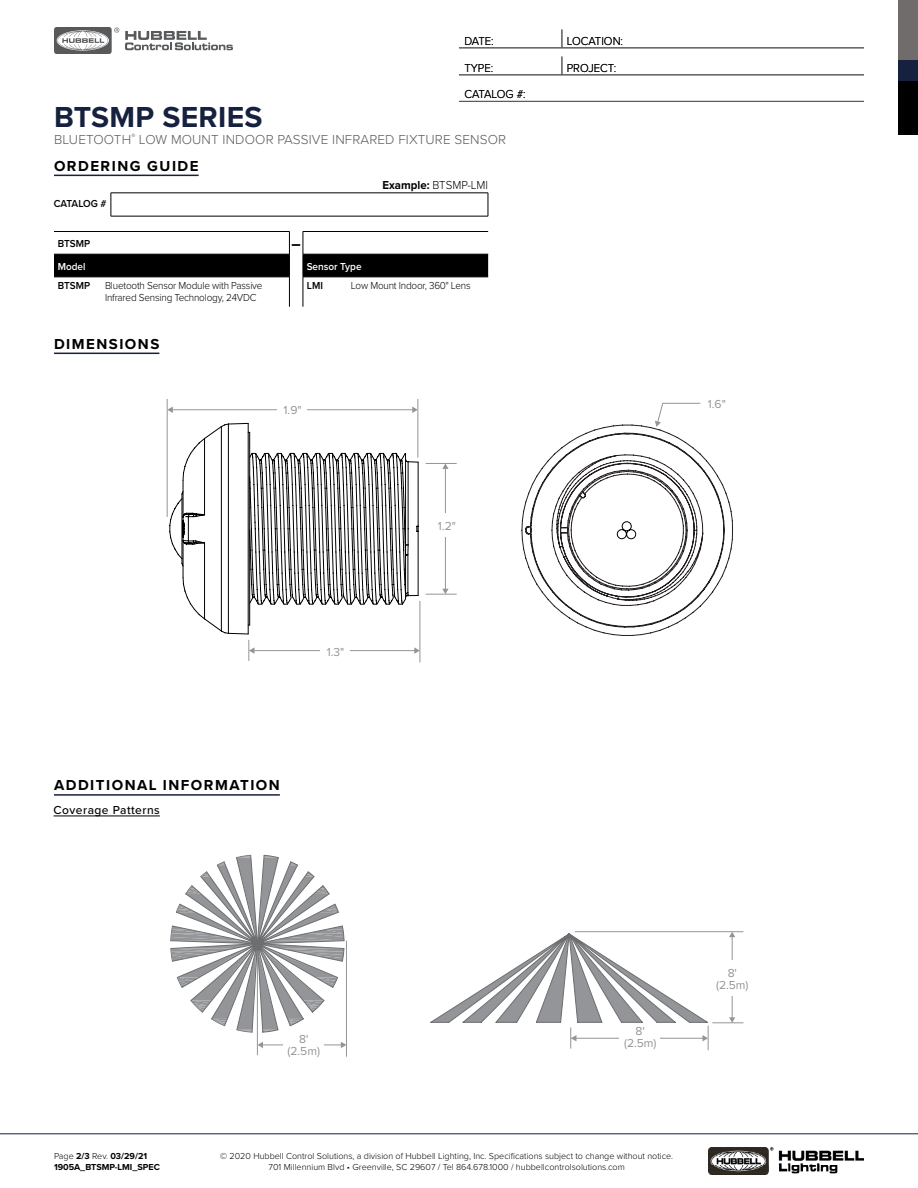
<style>
.page{position:relative;width:918px;height:1188px;background:#fff}
.page>*{position:absolute;margin:0;border:0;box-sizing:border-box;transform-origin:0 0}
.t1{font:700 30px "Proxima Nova";letter-spacing:.01em;color:#15213f}
.t2{font:700 16.5px "Proxima Nova";color:#000;scale:.95 1}
.t3{font:700 15px "Proxima Nova";letter-spacing:.1em;color:#000}
.t4{font:300 13.5px "Proxima Nova";letter-spacing:.01em;color:#58595b}
.t5{font:300 12px "Proxima Nova";color:#000;scale:.95 1}
.t6{font:12px/12px "Proxima Nova";color:#939598;text-align:center}
.t7{font:500 12px "Proxima Nova";letter-spacing:.04em;color:#000}
.t8{font:300 12px "Proxima Nova";letter-spacing:-.02em;color:#000;scale:.95 1}
.t9{font:300 10.5px/12px "Proxima Nova";letter-spacing:-.02em;color:#000;scale:.95 1}
.t10{font:600 10.5px "Proxima Nova";color:#000;scale:.95 1}
.t11{font:600 10.5px "Proxima Nova";color:#fff;scale:.95 1}
.t12{font:300 9px/10.8px "Proxima Nova";color:#000;text-align:center}
.t13{font:700 9px/10.8px "Proxima Nova";color:#000}
.s1{font-weight:700}
.s2{font-weight:300}
</style>
<div class="page">
<hr style="left:0;top:1134px;width:918px;height:1px;background:#15213f">
<img style="left:708px;top:1148px;width:156px;height:26px">
<div style="left:898px;top:81px;width:20px;height:54px;background:#000"></div>
<div style="left:898px;top:0;width:20px;height:61px;background:#6f6c6b"></div>
<div style="left:898px;top:61px;width:20px;height:20px;background:#15213f"></div>
<svg style="left:125px;top:31px;width:108px;height:19px"></svg>
<svg style="left:54px;top:27px;width:65px;height:27px"></svg>
<hr style="left:54px;top:175px;width:145px;height:1px;background:#15213f">
<hr style="left:459px;top:48px;width:405px;height:1px;background:#58595b">
<svg style="left:562px;top:30px;width:1px;height:18px"></svg>
<hr style="left:459px;top:75px;width:405px;height:1px;background:#58595b">
<hr style="left:459px;top:101px;width:405px;height:1px;background:#58595b">
<svg style="left:562px;top:57px;width:1px;height:18px"></svg>
<hr style="left:54px;top:277px;width:236px;height:1px;background:#000">
<hr style="left:54px;top:231px;width:236px;height:1px;background:#000">
<hr style="left:303px;top:231px;width:185px;height:1px;background:#000">
<hr style="left:303px;top:277px;width:185px;height:1px;background:#000">
<hr style="left:303px;top:277px;width:1px;height:30px;background:#000">
<svg style="left:54px;top:232px;width:434px;height:45px"></svg>
<hr style="left:289px;top:277px;width:1px;height:30px;background:#000">
<hr style="left:111px;top:193px;width:377px;height:1px;background:#000">
<svg style="left:111px;top:193px;width:1px;height:23px"></svg>
<svg style="left:488px;top:193px;width:1px;height:23px"></svg>
<hr style="left:111px;top:216px;width:377px;height:1px;background:#000">
<hr style="left:54px;top:353px;width:105px;height:1px;background:#15213f">
<hr style="left:54px;top:816px;width:106px;height:1px;background:#000">
<hr style="left:54px;top:794px;width:226px;height:2px;background:#15213f">
<hr style="left:167px;top:399px;width:1px;height:118px;background:#939598">
<hr style="left:418px;top:399px;width:1px;height:59px;background:#939598">
<hr style="left:172px;top:410px;width:241px;height:1px;background:#939598">
<svg style="left:167px;top:407px;width:6px;height:6px"></svg>
<svg style="left:412px;top:407px;width:6px;height:6px"></svg>
<div style="left:277px;top:395px;width:30px;height:26px;background:#fff"></div>
<hr style="left:420px;top:601px;width:1px;height:61px;background:#939598">
<hr style="left:254px;top:650px;width:161px;height:1px;background:#939598">
<svg style="left:249px;top:640px;width:5px;height:21px"></svg>
<svg style="left:414px;top:647px;width:6px;height:7px"></svg>
<div style="left:320px;top:637px;width:30px;height:26px;background:#fff"></div>
<svg style="left:181px;top:423px;width:238px;height:211px"></svg>
<hr style="left:426px;top:463px;width:31px;height:1px;background:#939598">
<hr style="left:426px;top:594px;width:31px;height:1px;background:#939598">
<hr style="left:445px;top:468px;width:1px;height:122px;background:#939598">
<svg style="left:442px;top:464px;width:7px;height:5px"></svg>
<svg style="left:442px;top:589px;width:7px;height:5px"></svg>
<div style="left:432px;top:514px;width:29px;height:23px;background:#fff"></div>
<hr style="left:257px;top:948px;width:1px;height:107px;background:#939598">
<hr style="left:346px;top:941px;width:1px;height:116px;background:#939598">
<hr style="left:262px;top:1045px;width:80px;height:1px;background:#939598">
<svg style="left:257px;top:1042px;width:6px;height:6px"></svg>
<svg style="left:341px;top:1042px;width:5px;height:6px"></svg>
<svg style="left:171px;top:855px;width:173px;height:178px"></svg>
<div style="left:283px;top:1030px;width:41px;height:16px;background:#fff"></div>
<hr style="left:575px;top:931px;width:168px;height:1px;background:#939598">
<hr style="left:712px;top:1023px;width:31px;height:1px;background:#939598">
<hr style="left:732px;top:936px;width:1px;height:82px;background:#939598">
<svg style="left:729px;top:932px;width:6px;height:5px"></svg>
<svg style="left:729px;top:1017px;width:6px;height:6px"></svg>
<div style="left:718px;top:960px;width:30px;height:35px;background:#fff"></div>
<svg style="left:522px;top:425px;width:211px;height:211px"></svg>
<svg style="left:655px;top:403px;width:46px;height:24px"></svg>
<svg style="left:430px;top:931px;width:279px;height:119px"></svg>
<h3 class="t5" style="left:464px;top:32px;width:32px">DATE:</h3>
<h3 class="t5" style="left:567px;top:32px;width:61px">LOCATION:</h3>
<h3 class="t5" style="left:464px;top:59px;width:32px">TYPE:</h3>
<h3 class="t5" style="left:567px;top:59px;width:54px">PROJECT:</h3>
<h3 class="t8" style="left:464px;top:85px;width:66px">CATALOG #:</h3>
<h1 class="t1" style="left:54px;top:95px;width:210px">BTSMP SERIES</h1>
<h3 class="t4" style="left:54px;top:129px;width:454px">BLUETOOTH<sup>®</sup> LOW MOUNT INDOOR PASSIVE INFRARED FIXTURE SENSOR</h3>
<h3 class="t3" style="left:54px;top:155px;width:146px">ORDERING GUIDE</h3>
<p class="t10" style="left:54px;top:196px;width:57px">CATALOG #</p>
<h3 class="t5" style="left:383px;top:176px;width:113px"><span class="s1">Example:</span> BTSMP-LMI</h3>
<p class="t10" style="left:58px;top:236px;width:36px">BTSMP</p>
<h2 class="t2" style="left:292px;top:232px;width:11px">–</h2>
<p class="t11" style="left:58px;top:258px;width:31px">Model</p>
<p class="t11" style="left:307px;top:258px;width:59px">Sensor Type</p>
<p class="t10" style="left:58px;top:278px;width:36px">BTSMP</p>
<p class="t9" style="left:105px;top:279px;width:167px">Bluetooth Sensor Module with Passive<br>Infrared Sensing Technology, 24VDC</p>
<p class="t10" style="left:307px;top:278px;width:18px">LMI</p>
<p class="t9" style="left:351px;top:279px;width:127px">Low Mount Indoor, 360° Lens</p>
<h3 class="t3" style="left:54px;top:333px;width:107px">DIMENSIONS</h3>
<h3 class="t6" style="left:284px;top:404px;width:20px">1.9"</h3>
<h3 class="t6" style="left:327px;top:645px;width:19px">1.3"</h3>
<h3 class="t3" style="left:54px;top:774px;width:227px">ADDITIONAL INFORMATION</h3>
<h3 class="t7" style="left:54px;top:801px;width:108px">Coverage Patterns</h3>
<h3 class="t6" style="left:438px;top:519px;width:19px">1.2"</h3>
<h3 class="t6" style="left:708px;top:397px;width:20px">1.6"</h3>
<p class="t13" style="left:54px;top:1151px;width:107px"><span class="s2">Page</span> 2/3 <span class="s2">Rev.</span> 03/29/21<br>1905A_BTSMP-LMI_SPEC</p>
<h3 class="t6" style="left:288px;top:1032px;width:34px">8' (2.5m)</h3>
<h3 class="t6" style="left:624px;top:1025px;width:34px">8' (2.5m)</h3>
<p class="t12" style="left:220px;top:1150px;width:454px">© 2020 Hubbell Control Solutions, a division of Hubbell Lighting, Inc. Specifications subject to change without notice.<br>701 Millennium Blvd • Greenville, SC 29607 / Tel 864.678.1000 / hubbellcontrolsolutions.com</p>
<h3 class="t6" style="left:716px;top:966px;width:34px">8' (2.5m)</h3>
</div>
